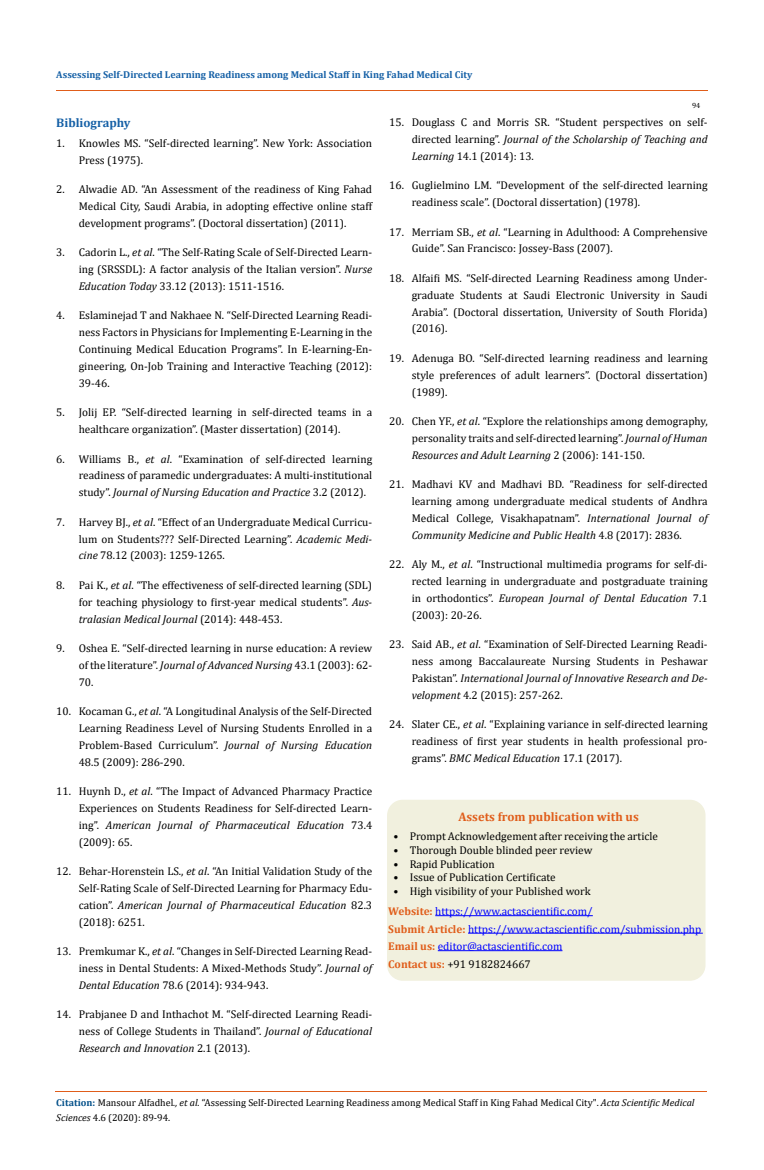
<style>
.page{position:relative;width:764px;height:1170px;background:#fff}
.page>*{position:absolute;margin:0;border:0;box-sizing:border-box;transform-origin:0 0}
.t1{font:700 12.5px "Cambria";color:#e05d1a}
.t2{font:700 12.5px "Cambria";color:#1560a6}
.t3{font:11.25px/16.9px "Cambria";color:#000;text-align:justify}
.t4{font:11.25px/17.5px "Cambria";color:#00f}
.t5{font:10px/15px "Cambria";color:#000}
.t6{font:700 10px "Cambria";color:#1560a6}
.t7{font:7.5px "Cambria";color:#000}
.s1{font-style:italic}
.s2{font-weight:700;color:#e05d1a}
.s3{color:#000}
.s4{font-weight:700;color:#035089}
</style>
<div class="page">
<hr style="left:56px;top:91px;width:651px;height:1px;background:#e05d1a">
<div style="left:388px;top:800px;width:317px;height:180px;background:#f1f0de;border-radius:15px"></div>
<div style="left:387px;top:800px;width:318px;height:181px;border:1px solid #f1f0de;border-radius:15px"></div>
<hr style="left:435px;top:915px;width:158px;height:1px;background:#00f">
<hr style="left:468px;top:933px;width:235px;height:1px;background:#00f">
<hr style="left:438px;top:950px;width:124px;height:1px;background:#00f">
<hr style="left:55px;top:1092px;width:651px;height:1px;background:#e05d1a">
<p class="t6" style="left:56px;top:68px;width:418px">Assessing Self-Directed Learning Readiness among Medical Staff in King Fahad Medical City</p>
<p class="t7" style="left:692px;top:101px;width:10px">94</p>
<p class="t2" style="left:56px;top:114px;width:76px">Bibliography</p>
<p class="t3" style="left:79px;top:135px;width:295px;text-indent:-22px">1. Knowles MS. “Self-directed learning”. New York: Association<br>Press (1975).</p>
<p class="t3" style="left:79px;top:181px;width:295px;text-indent:-22px">2. Alwadie AD. “An Assessment of the readiness of King Fahad Medical City, Saudi Arabia, in adopting effective online staff development programs”. (Doctoral dissertation) (2011).</p>
<p class="t3" style="left:79px;top:244px;width:295px;text-indent:-22px">3. Cadorin L., <span class="s1">et al</span>. “The Self-Rating Scale of Self-Directed Learn&shy;ing (SRSSDL): A factor analysis of the Italian version”. <span class="s1">Nurse Education Today</span> 33.12 (2013): 1511-1516.</p>
<p class="t3" style="left:79px;top:307px;width:295px;text-indent:-22px">4. Eslaminejad T and Nakhaee N. “Self-Directed Learning Readi&shy;ness Factors in Physicians for Implementing E-Learning in the Continuing Medical Education Programs”. In E-learning-En&shy;gineering, On-Job Training and Interactive Teaching (2012):<br>39-46.</p>
<p class="t3" style="left:79px;top:404px;width:295px;text-indent:-22px">5. Jolij EP. “Self-directed learning in self-directed teams in a healthcare organization”. (Master dissertation) (2014).</p>
<p class="t3" style="left:79px;top:450px;width:295px;text-indent:-22px">6. Williams B., <span class="s1">et al</span>. “Examination of self-directed learning readiness of paramedic undergraduates: A multi-institutional study”. <span class="s1">Journal of Nursing Education and Practice</span> 3.2 (2012).</p>
<p class="t3" style="left:79px;top:513px;width:295px;text-indent:-23px">7. Harvey BJ., <span class="s1">et al</span>. “Effect of an Undergraduate Medical Curricu&shy;lum on Students??? Self-Directed Learning”. <span class="s1">Academic Medi&shy;cine</span> 78.12 (2003): 1259-1265.</p>
<p class="t3" style="left:79px;top:577px;width:295px;text-indent:-22px">8. Pai K., <span class="s1">et al</span>. “The effectiveness of self-directed learning (SDL) for teaching physiology to first-year medical students”. <span class="s1">Aus&shy;tralasian Medical Journal</span> (2014): 448-453.</p>
<p class="t3" style="left:79px;top:640px;width:295px;text-indent:-22px">9. Oshea E. “Self-directed learning in nurse education: A review of the literature”. <span class="s1">Journal of Advanced Nursing</span> 43.1 (2003): 62- 70.</p>
<p class="t3" style="left:79px;top:703px;width:295px;text-indent:-23px">10. Kocaman G., <span class="s1">et al</span>. “A Longitudinal Analysis of the Self-Directed Learning Readiness Level of Nursing Students Enrolled in a Problem-Based Curriculum”. <span class="s1">Journal of Nursing Education </span>48.5 (2009): 286-290.</p>
<p class="t3" style="left:79px;top:783px;width:295px;text-indent:-22px">11. Huynh D., <span class="s1">et al</span>. “The Impact of Advanced Pharmacy Practice Experiences on Students Readiness for Self-directed Learn&shy;ing”. <span class="s1">American Journal of Pharmaceutical Education</span> 73.4 (2009): 65.</p>
<p class="t3" style="left:79px;top:863px;width:295px;text-indent:-22px">12. Behar-Horenstein LS., <span class="s1">et al</span>. “An Initial Validation Study of the Self-Rating Scale of Self-Directed Learning for Pharmacy Edu&shy;cation”. <span class="s1">American Journal of Pharmaceutical Education</span> 82.3 (2018): 6251.</p>
<p class="t3" style="left:79px;top:943px;width:295px;text-indent:-22px">13. Premkumar K., <span class="s1">et al</span>. “Changes in Self-Directed Learning Read&shy;iness in Dental Students: A Mixed-Methods Study”. <span class="s1">Journal of Dental Education</span> 78.6 (2014): 934-943.</p>
<p class="t3" style="left:79px;top:1006px;width:295px;text-indent:-22px">14. Prabjanee D and Inthachot M. “Self-directed Learning Readi&shy;ness of College Students in Thailand”. <span class="s1">Journal of Educational Research and Innovation</span> 2.1 (2013).</p>
<p class="t3" style="left:412px;top:114px;width:297px;text-indent:-22px">15. Douglass C and Morris SR. “Student perspectives on self&shy;directed learning”. <span class="s1">Journal of the Scholarship of Teaching and Learning</span> 14.1 (2014): 13.</p>
<p class="t3" style="left:412px;top:177px;width:297px;text-indent:-22px">16. Guglielmino LM. “Development of the self-directed learning readiness scale”. (Doctoral dissertation) (1978).</p>
<p class="t3" style="left:412px;top:223px;width:297px;text-indent:-22px">17. Merriam SB., <span class="s1">et al</span>. “Learning in Adulthood: A Comprehensive<br>Guide”. San Francisco: Jossey-Bass (2007).</p>
<p class="t3" style="left:412px;top:270px;width:297px;text-indent:-22px">18. Alfaifi MS. “Self-directed Learning Readiness among Under&shy;graduate Students at Saudi Electronic University in Saudi Arabia”. (Doctoral dissertation, University of South Florida) (2016).</p>
<p class="t3" style="left:412px;top:350px;width:297px;text-indent:-22px">19. Adenuga BO. “Self-directed learning readiness and learning style preferences of adult learners”. (Doctoral dissertation) (1989).</p>
<p class="t3" style="left:412px;top:413px;width:297px;text-indent:-22px">20. Chen YF., <span class="s1">et al</span>. “Explore the relationships among demography, personality traits and self-directed learning”. <span class="s1">Journal of Human Resources and Adult Learning</span> 2 (2006): 141-150.</p>
<p class="t3" style="left:412px;top:476px;width:297px;text-indent:-22px">21. Madhavi KV and Madhavi BD. “Readiness for self-directed learning among undergraduate medical students of Andhra Medical College, Visakhapatnam”. <span class="s1">International Journal of Community Medicine and Public Health</span> 4.8 (2017): 2836.</p>
<p class="t3" style="left:412px;top:556px;width:297px;text-indent:-22px">22. Aly M., <span class="s1">et al</span>. “Instructional multimedia programs for self-di&shy;rected learning in undergraduate and postgraduate training in orthodontics”. <span class="s1">European Journal of Dental Education</span> 7.1 (2003): 20-26.</p>
<p class="t3" style="left:412px;top:636px;width:297px;text-indent:-23px">23. Said AB., <span class="s1">et al</span>. “Examination of Self-Directed Learning Readi&shy;ness among Baccalaureate Nursing Students in Peshawar Pakistan”. <span class="s1">International Journal of Innovative Research and De&shy;velopment</span> 4.2 (2015): 257-262.</p>
<p class="t3" style="left:412px;top:716px;width:297px;text-indent:-23px">24. Slater CE., <span class="s1">et al</span>. “Explaining variance in self-directed learning readiness of first year students in health professional pro&shy;grams”. <span class="s1">BMC Medical Education</span> 17.1 (2017).</p>
<p class="t1" style="left:458px;top:808px;width:182px">Assets from publication with us</p>
<p class="t3" style="left:393px;top:828px;width:266px">• Prompt Acknowledgement after receiving the article</p>
<p class="t3" style="left:393px;top:842px;width:201px">• Thorough Double blinded peer review</p>
<p class="t3" style="left:393px;top:855px;width:103px">• Rapid Publication</p>
<p class="t3" style="left:393px;top:869px;width:164px">• Issue of Publication Certificate</p>
<p class="t3" style="left:393px;top:883px;width:199px">• High visibility of your Published work</p>
<p class="t4" style="left:388px;top:902px;width:315px"><span class="s2">Website:</span> https://www.actascientific.com/<br><span class="s2">Submit Article:</span> https://www.actascientific.com/submission.php <span class="s2">Email us:</span> editor@actascientific.com<br><span class="s2">Contact us:</span> <span class="s3">+91 9182824667</span></p>
<p class="t5" style="left:56px;top:1095px;width:640px"><span class="s4">Citation:</span> Mansour Alfadhel<span class="s1">., et al.</span> “Assessing Self-Directed Learning Readiness among Medical Staff in King Fahad Medical City". <span class="s1">Acta Scientific Medical<br>Sciences</span> 4.6 (2020): 89-94.</p>
</div>
